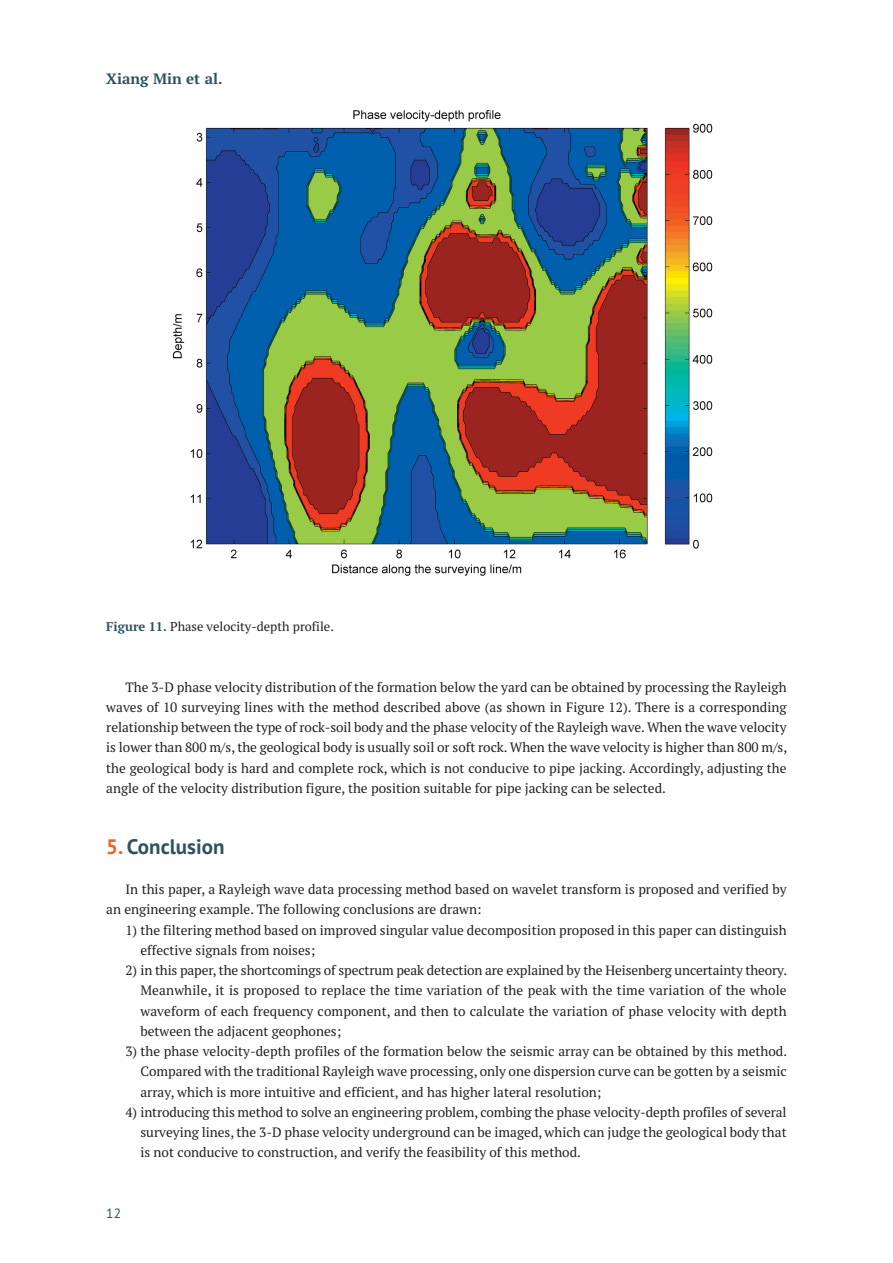
<style>
.page{position:relative;width:893px;height:1263px;background:#fff}
.page>*{position:absolute;margin:0;border:0;box-sizing:border-box;transform-origin:0 0}
.t1{font:700 21px "PT Sans";color:#2e5261}
.t2{font:700 15px "PT Serif";color:#2e5261}
.t3{font:13.5px/20.2px "PT Serif";color:#231f20;text-align:justify}
.t4{font:13.5px "PT Sans";color:#2e5261}
.t5{font:12.75px "PT Serif";color:#231f20}
.s1{font-weight:700;color:#2e5261}
.s2{color:#ed6623}
</style>
<div class="page">
<img style="left:172px;top:110px;width:541px;height:466px">
<p class="t2" style="left:106px;top:73px;width:118px">Xiang Min et al.</p>
<p class="t5" style="left:106px;top:621px;width:229px"><span class="s1">Figure 11.</span> Phase velocity-depth profile.</p>
<p class="t3" style="left:106px;top:678px;width:682px;text-indent:19px">The 3-D phase velocity distribution of the formation below the yard can be obtained by processing the Rayleigh waves of 10 surveying lines with the method described above (as shown in Figure 12). There is a corresponding relationship between the type of rock-soil body and the phase velocity of the Rayleigh wave. When the wave velocity is lower than 800 m/s, the geological body is usually soil or soft rock. When the wave velocity is higher than 800 m/s, the geological body is hard and complete rock, which is not conducive to pipe jacking. Accordingly, adjusting the angle of the velocity distribution figure, the position suitable for pipe jacking can be selected.</p>
<p class="t1" style="left:106px;top:839px;width:120px"><span class="s2">5.</span> Conclusion</p>
<p class="t3" style="left:106px;top:880px;width:682px;text-indent:19px">In this paper, a Rayleigh wave data processing method based on wavelet transform is proposed and verified by an engineering example. The following conclusions are drawn:</p>
<p class="t3" style="left:140px;top:921px;width:648px;text-indent:-15px">1) the filtering method based on improved singular value decomposition proposed in this paper can distinguish effective signals from noises;</p>
<p class="t3" style="left:140px;top:961px;width:648px;text-indent:-15px">2) in this paper, the shortcomings of spectrum peak detection are explained by the Heisenberg uncertainty theory.<br>Meanwhile, it is proposed to replace the time variation of the peak with the time variation of the whole waveform of each frequency component, and then to calculate the variation of phase velocity with depth between the adjacent geophones;</p>
<p class="t3" style="left:140px;top:1042px;width:648px;text-indent:-15px">3) the phase velocity-depth profiles of the formation below the seismic array can be obtained by this method.<br>Compared with the traditional Rayleigh wave processing, only one dispersion curve can be gotten by a seismic array, which is more intuitive and efficient, and has higher lateral resolution;</p>
<p class="t3" style="left:140px;top:1103px;width:648px;text-indent:-15px">4) introducing this method to solve an engineering problem, combing the phase velocity-depth profiles of several surveying lines, the 3-D phase velocity underground can be imaged, which can judge the geological body that is not conducive to construction, and verify the feasibility of this method.</p>
<p class="t4" style="left:106px;top:1209px;width:16px">12</p>
</div>
